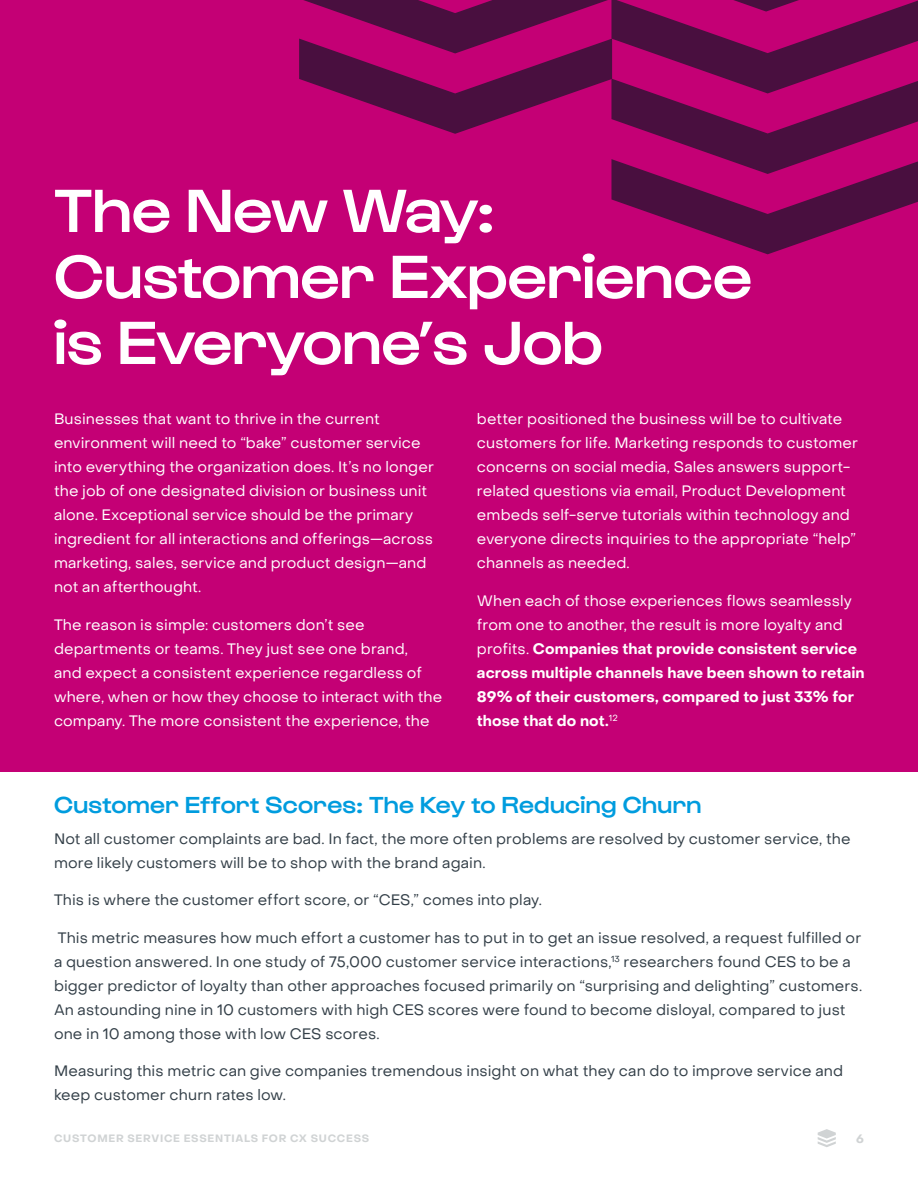
<style>
.page{position:relative;width:918px;height:1188px;background:#fff}
.page>*{position:absolute;margin:0;border:0;box-sizing:border-box;transform-origin:0 0}
.Chapter_-_Title{font:500 63px/66px "Gustavo";color:#fff}
.Body_-_Header{font:500 24px "Gustavo";letter-spacing:.015em;color:#009cde}
.Body_-_Body{font:15px/24px "Object Sans";letter-spacing:.005em;color:#fff}
.Body_-_Body-2{font:15px/24px "Object Sans";letter-spacing:.005em;color:#333f48}
.Body_-_Body-3{font:700 15px/24px "Object Sans";letter-spacing:.005em;color:#fff}
.t1{font:700 12px "Object Sans";color:#d0d3d4}
.t2{font:700 10.5px "Object Sans";letter-spacing:.07em;color:#d0d3d4}
.s1{font-weight:400}
</style>
<div class="page">
<div style="left:0;top:0;width:918px;height:771px;background:#c40075"></div>
<svg style="left:299px;top:0;width:619px;height:254px"></svg>
<svg style="left:818px;top:1129px;width:18px;height:18px"></svg>
<p class="Chapter_-_Title" style="left:54px;top:180px;width:700px">The New Way:<br>Customer Experience is Everyone’s Job</p>
<p class="Body_-_Body" style="left:54px;top:407px;width:381px">Businesses that want to thrive in the current environment will need to “bake” customer service into everything the organization does. It’s no longer the job of one designated division or business unit alone. Exceptional service should be the primary ingredient for all interactions and offerings—across marketing, sales, service and product design—and not an afterthought.</p>
<p class="Body_-_Body" style="left:54px;top:612px;width:390px">The reason is simple: customers don’t see departments or teams. They just see one brand,<br>and expect a consistent experience regardless of where, when or how they choose to interact with the company. The more consistent the experience, the</p>
<p class="Body_-_Body" style="left:477px;top:407px;width:383px">better positioned the business will be to cultivate customers for life. Marketing responds to customer concerns on social media, Sales answers support&shy;related questions via email, Product Development embeds self-serve tutorials within technology and everyone directs inquiries to the appropriate “help” channels as needed.</p>
<p class="Body_-_Body-3" style="left:477px;top:589px;width:389px"><span class="s1">When each of those experiences flows seamlessly from one to another, the result is more loyalty and profits.</span> Companies that provide consistent service across multiple channels have been shown to retain 89% of their customers, compared to just 33% for those that do not.<sup>12</sup></p>
<p class="Body_-_Header" style="left:54px;top:791px;width:649px">Customer Effort Scores: The Key to Reducing Churn</p>
<p class="Body_-_Body-2" style="left:54px;top:826px;width:798px">Not all customer complaints are bad. In fact, the more often problems are resolved by customer service, the more likely customers will be to shop with the brand again.</p>
<p class="Body_-_Body-2" style="left:54px;top:888px;width:489px">This is where the customer effort score, or “CES,” comes into play.</p>
<p class="Body_-_Body-2" style="left:54px;top:925px;width:810px">This metric measures how much effort a customer has to put in to get an issue resolved, a request fulfilled or a question answered. In one study of 75,000 customer service interactions,<sup>13</sup> researchers found CES to be a bigger predictor of loyalty than other approaches focused primarily on “surprising and delighting” customers.<br>An astounding nine in 10 customers with high CES scores were found to become disloyal, compared to just one in 10 among those with low CES scores.</p>
<p class="Body_-_Body-2" style="left:54px;top:1059px;width:791px">Measuring this metric can give companies tremendous insight on what they can do to improve service and keep customer churn rates low.</p>
<p class="t2" style="left:54px;top:1132px;width:317px">CUSTOMER SERVICE ESSENTIALS FOR CX SUCCESS</p>
<p class="t1" style="left:856px;top:1131px;width:9px">6</p>
</div>
